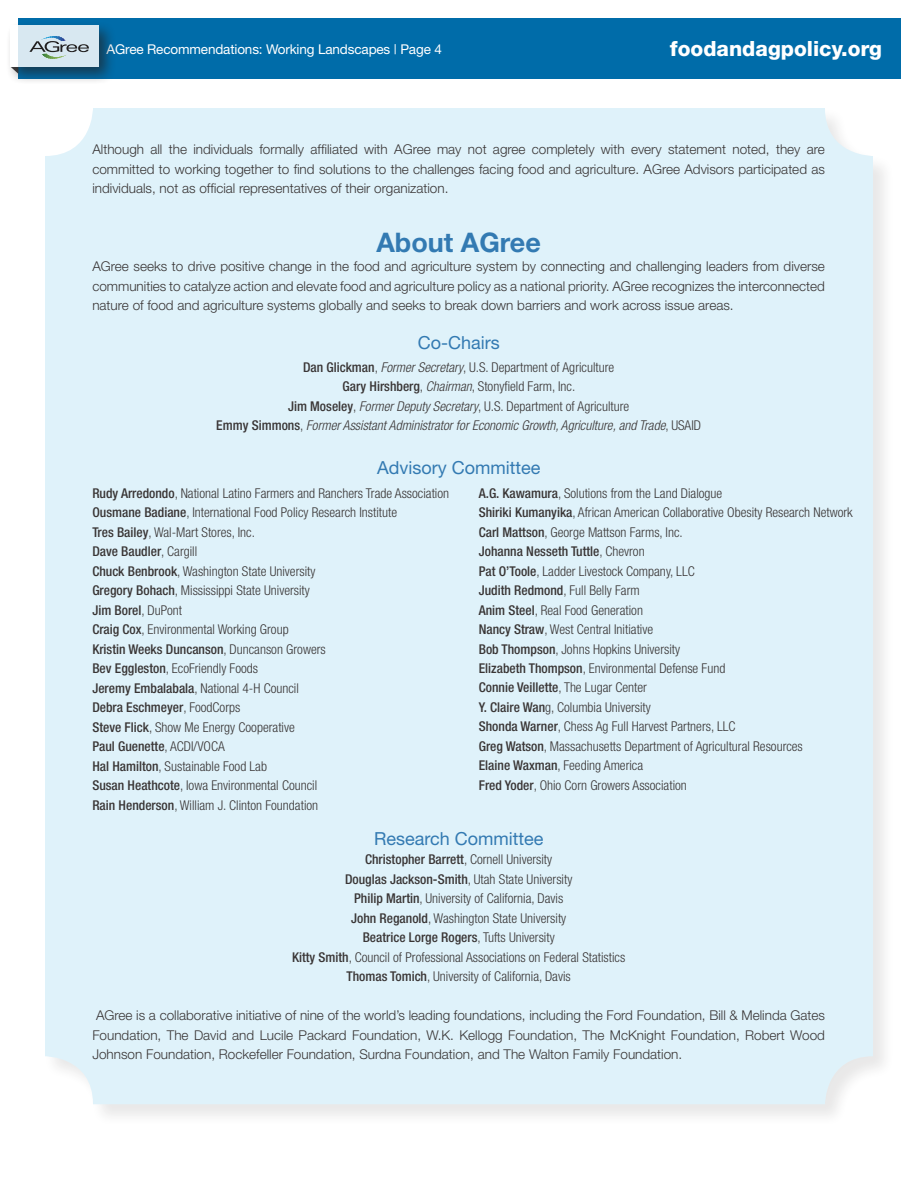
<style>
.page{position:relative;width:918px;height:1188px;background:#fff}
.page>*{position:absolute;margin:0;border:0;box-sizing:border-box;transform-origin:0 0}
.t1{font:700 27px "Helvetica Neue";color:#337ab2}
.t2{font:800 21px "Helvetica Neue";color:#fff}
.t3{font:18px "Helvetica Neue";color:#337ab2}
.t4{font:300 condensed 13.5px/19.5px "Helvetica Neue";color:#393535}
.t5{font:300 13.5px/19.5px "Helvetica Neue";color:#393535;text-align:justify}
.t6{font:italic 300 condensed 13.5px/19.5px "Helvetica Neue";color:#393535;text-align:center}
.t7{font:13.5px "Helvetica Neue";letter-spacing:-.01em;color:#fff}
.s1{font-weight:500;font-style:normal}
.s2{font-style:normal}
.s3{font-weight:500}
</style>
<div class="page">
<div style="left:18px;top:18px;width:882px;height:60px;background:#006ca9"></div>
<div style="left:5px;top:20px;width:112px;height:65px;background:#221f1f;opacity:.75"></div>
<svg style="left:11px;top:26px;width:88px;height:41px;background:#ddebf2"></svg>
<svg style="left:29px;top:36px;width:60px;height:24px"></svg>
<div style="left:44px;top:107px;width:851px;height:1020px;background:#221f1f;opacity:.75"></div>
<div style="left:45px;top:108px;width:828px;height:996px;background:#dff2fa;border-radius:48px"></div>
<p class="t7" style="left:106px;top:45px;width:337px">AGree Recommendations: Working Landscapes | Page 4</p>
<h2 class="t2" style="left:670px;top:40px;width:214px">foodandagpolicy.org</h2>
<p class="t5" style="left:92px;top:141px;width:734px">Although all the individuals formally affiliated with AGree may not agree completely with every statement noted, they are committed to working together to find solutions to the challenges facing food and agriculture. AGree Advisors participated as individuals, not as official representatives of their organization.</p>
<h1 class="t1" style="left:376px;top:232px;width:166px">About AGree</h1>
<p class="t5" style="left:92px;top:258px;width:734px">AGree seeks to drive positive change in the food and agriculture system by connecting and challenging leaders from diverse communities to catalyze action and elevate food and agriculture policy as a national priority. AGree recognizes the interconnected nature of food and agriculture systems globally and seeks to break down barriers and work across issue areas.</p>
<h3 class="t3" style="left:418px;top:336px;width:83px">Co-Chairs</h3>
<p class="t6" style="left:216px;top:358px;width:486px"><span class="s1">Dan Glickman</span><span class="s2">,</span> Former Secretary<span class="s2">, U.S. Department of Agriculture<br></span><span class="s1">Gary Hirshberg</span><span class="s2">,</span> Chairman<span class="s2">, Stonyfield Farm, Inc.<br></span><span class="s1">Jim Moseley</span><span class="s2">,</span> Former Deputy Secretary<span class="s2">, U.S. Department of Agriculture<br></span><span class="s1">Emmy Simmons</span><span class="s2">,</span> Former Assistant Administrator for Economic Growth, Agriculture, and Trade<span class="s2">, USAID</span></p>
<h3 class="t3" style="left:377px;top:461px;width:165px">Advisory Committee</h3>
<p class="t4" style="left:92px;top:484px;width:358px"><span class="s3">Rudy Arredondo</span>, National Latino Farmers and Ranchers Trade Association <span class="s3">Ousmane Badiane</span>, International Food Policy Research Institute<br><span class="s3">Tres Bailey</span>, Wal-Mart Stores, Inc.<br><span class="s3">Dave Baudler</span>, Cargill<br><span class="s3">Chuck Benbrook</span>, Washington State University<br><span class="s3">Gregory Bohach</span>, Mississippi State University<br><span class="s3">Jim Borel</span>, DuPont<br><span class="s3">Craig Cox</span>, Environmental Working Group<br><span class="s3">Kristin Weeks Duncanson</span>, Duncanson Growers<br><span class="s3">Bev Eggleston</span>, EcoFriendly Foods<br><span class="s3">Jeremy Embalabala</span>, National 4-H Council<br><span class="s3">Debra Eschmeyer</span>, FoodCorps<br><span class="s3">Steve Flick</span>, Show Me Energy Cooperative<br><span class="s3">Paul Guenette</span>, ACDI/VOCA<br><span class="s3">Hal Hamilton</span>, Sustainable Food Lab<br><span class="s3">Susan Heathcote</span>, Iowa Environmental Council<br><span class="s3">Rain Henderson</span>, William J. Clinton Foundation</p>
<p class="t4" style="left:479px;top:484px;width:375px"><span class="s3">A.G. Kawamura</span>, Solutions from the Land Dialogue<br><span class="s3">Shiriki Kumanyika</span>, African American Collaborative Obesity Research Network <span class="s3">Carl Mattson</span>, George Mattson Farms, Inc.<br><span class="s3">Johanna Nesseth Tuttle</span>, Chevron<br><span class="s3">Pat O’Toole</span>, Ladder Livestock Company, LLC<br><span class="s3">Judith Redmond</span>, Full Belly Farm<br><span class="s3">Anim Steel</span>, Real Food Generation<br><span class="s3">Nancy Straw</span>, West Central Initiative<br><span class="s3">Bob Thompson</span>, Johns Hopkins University<br><span class="s3">Elizabeth Thompson</span>, Environmental Defense Fund<br><span class="s3">Connie Veillette</span>, The Lugar Center<br><span class="s3">Y. Claire Wan</span>g, Columbia University<br><span class="s3">Shonda Warner</span>, Chess Ag Full Harvest Partners, LLC<br><span class="s3">Greg Watson</span>, Massachusetts Department of Agricultural Resources<br><span class="s3">Elaine Waxman</span>, Feeding America<br><span class="s3">Fred Yoder</span>, Ohio Corn Growers Association</p>
<h3 class="t3" style="left:374px;top:832px;width:171px">Research Committee</h3>
<p class="t4" style="left:292px;top:851px;width:335px;text-align:center"><span class="s3">Christopher Barrett</span>, Cornell University<br><span class="s3">Douglas Jackson-Smith</span>, Utah State University<br><span class="s3">Philip Martin</span>, University of California, Davis<br><span class="s3">John Reganold</span>, Washington State University<br><span class="s3">Beatrice Lorge Rogers</span>, Tufts University<br><span class="s3">Kitty Smith</span>, Council of Professional Associations on Federal Statistics <span class="s3">Thomas Tomich</span>, University of California, Davis</p>
<p class="t5" style="left:92px;top:1007px;width:734px">AGree is a collaborative initiative of nine of the world’s leading foundations, including the Ford Foundation, Bill &amp; Melinda Gates Foundation, The David and Lucile Packard Foundation, W.K. Kellogg Foundation, The McKnight Foundation, Robert Wood Johnson Foundation, Rockefeller Foundation, Surdna Foundation, and The Walton Family Foundation.</p>
</div>
